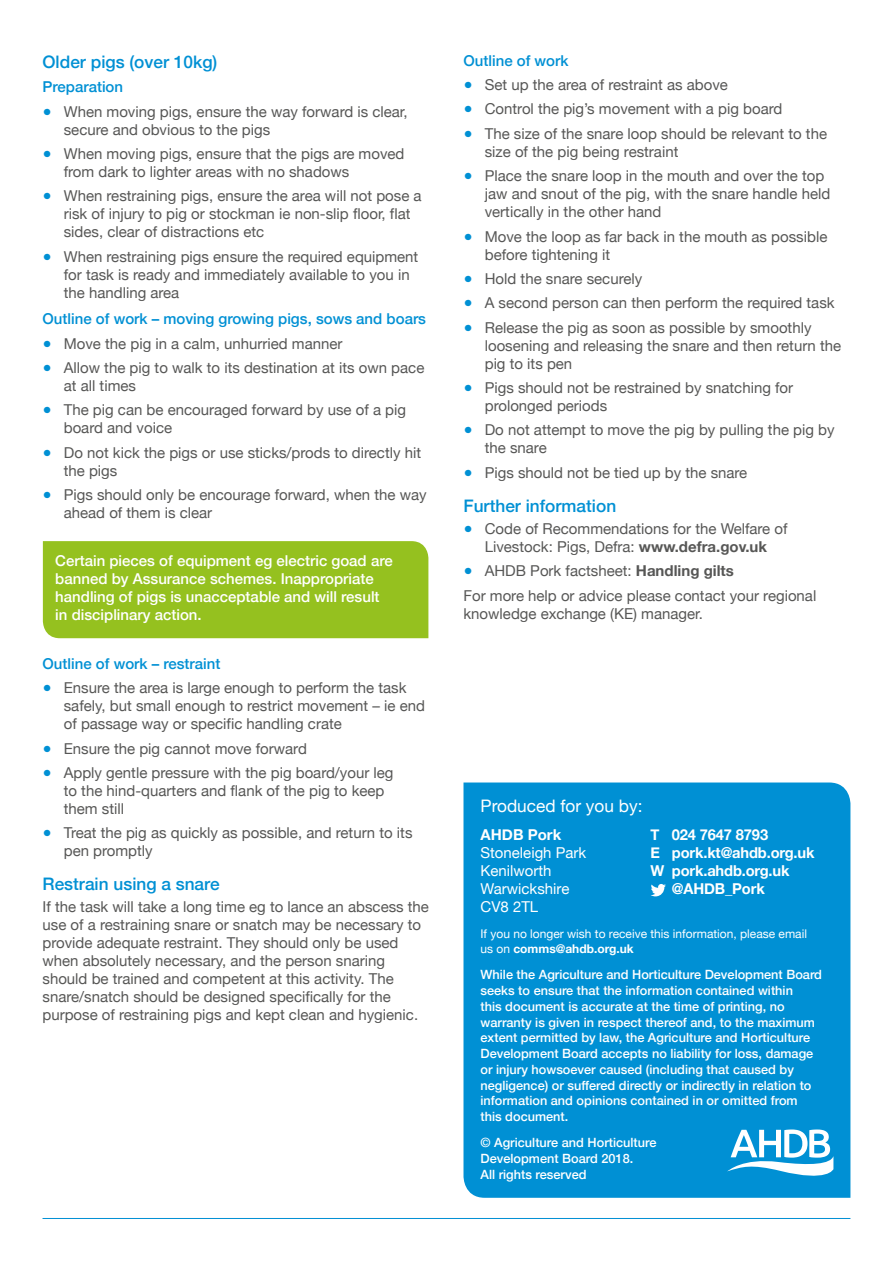
<style>
.page{position:relative;width:893px;height:1263px;background:#fff}
.page>*{position:absolute;margin:0;border:0;box-sizing:border-box;transform-origin:0 0}
.BLUE_SUB_HEADING_1{font:500 17.25px "Helvetica Neue";color:#0090d4}
.t1{font:17.25px "Helvetica Neue";color:#fff}
.MAIN_BODY{font:15px/18px "Helvetica Neue";color:#575756}
.MAIN_BODY-2{font:500 15px/18px "Helvetica Neue";color:#fff}
.BLUE_SUB_HEADING_2{font:500 15px "Helvetica Neue";color:#0090d4}
.t2{font:700 15px "Helvetica Neue";letter-spacing:-.01em;color:#fff}
.t3{font:15px "Helvetica Neue";color:#fff}
.DISCLAIMER{font:500 12.75px/15.8px "Helvetica Neue";color:#fff}
.t4{font:12px/15px "Helvetica Neue";color:#fff}
.s1{color:#0090d4}
.s2{font-weight:700}
</style>
<div class="page">
<hr style="left:43px;top:1218px;width:807px;height:1px;background:#0090d4">
<div style="left:463px;top:782px;width:387px;height:416px;background:#0090d4"></div>
<svg style="left:651px;top:884px;width:15px;height:12px"></svg>
<svg style="left:727px;top:1129px;width:106px;height:53px"></svg>
<div style="left:43px;top:541px;width:385px;height:97px;background:#95c11f"></div>
<p class="BLUE_SUB_HEADING_1" style="left:43px;top:48px;width:176px">Older pigs (over 10kg)</p>
<p class="BLUE_SUB_HEADING_2" style="left:43px;top:75px;width:82px">Preparation</p>
<p class="MAIN_BODY" style="left:64px;top:103px;width:345px;text-indent:-21px"><span class="s1">●</span> When moving pigs, ensure the way forward is clear, secure and obvious to the pigs</p>
<p class="MAIN_BODY" style="left:64px;top:146px;width:342px;text-indent:-21px"><span class="s1">●</span> When moving pigs, ensure that the pigs are moved from dark to lighter areas with no shadows</p>
<p class="MAIN_BODY" style="left:64px;top:188px;width:359px;text-indent:-21px"><span class="s1">●</span> When restraining pigs, ensure the area will not pose a risk of injury to pig or stockman ie non-slip floor, flat sides, clear of distractions etc</p>
<p class="MAIN_BODY" style="left:64px;top:248px;width:356px;text-indent:-21px"><span class="s1">●</span> When restraining pigs ensure the required equipment for task is ready and immediately available to you in the handling area</p>
<p class="BLUE_SUB_HEADING_2" style="left:43px;top:307px;width:385px">Outline of work – moving growing pigs, sows and boars</p>
<p class="MAIN_BODY" style="left:43px;top:335px;width:301px"><span class="s1">●</span> Move the pig in a calm, unhurried manner</p>
<p class="MAIN_BODY" style="left:64px;top:360px;width:362px;text-indent:-21px"><span class="s1">●</span> Allow the pig to walk to its destination at its own pace at all times</p>
<p class="MAIN_BODY" style="left:64px;top:402px;width:344px;text-indent:-21px"><span class="s1">●</span> The pig can be encouraged forward by use of a pig board and voice</p>
<p class="MAIN_BODY" style="left:64px;top:444px;width:359px;text-indent:-21px"><span class="s1">●</span> Do not kick the pigs or use sticks/prods to directly hit the pigs</p>
<p class="MAIN_BODY" style="left:64px;top:487px;width:364px;text-indent:-21px"><span class="s1">●</span> Pigs should only be encourage forward, when the way ahead of them is clear</p>
<p class="MAIN_BODY-2" style="left:55px;top:551px;width:339px">Certain pieces of equipment eg electric goad are banned by Assurance schemes. Inappropriate handling of pigs is unacceptable and will result in disciplinary action.</p>
<p class="BLUE_SUB_HEADING_2" style="left:43px;top:651px;width:179px">Outline of work – restraint</p>
<p class="MAIN_BODY" style="left:64px;top:680px;width:363px;text-indent:-21px"><span class="s1">●</span> Ensure the area is large enough to perform the task safely, but small enough to restrict movement – ie end of passage way or specific handling crate</p>
<p class="MAIN_BODY" style="left:43px;top:740px;width:266px"><span class="s1">●</span> Ensure the pig cannot move forward</p>
<p class="MAIN_BODY" style="left:64px;top:764px;width:331px;text-indent:-21px"><span class="s1">●</span> Apply gentle pressure with the pig board/your leg to the hind-quarters and flank of the pig to keep them still</p>
<p class="MAIN_BODY" style="left:64px;top:825px;width:350px;text-indent:-21px"><span class="s1">●</span> Treat the pig as quickly as possible, and return to its pen promptly</p>
<p class="BLUE_SUB_HEADING_1" style="left:43px;top:870px;width:179px">Restrain using a snare</p>
<p class="MAIN_BODY" style="left:43px;top:899px;width:388px">If the task will take a long time eg to lance an abscess the use of a restraining snare or snatch may be necessary to provide adequate restraint. They should only be used when absolutely necessary, and the person snaring should be trained and competent at this activity. The snare/snatch should be designed specifically for the purpose of restraining pigs and kept clean and hygienic.</p>
<p class="BLUE_SUB_HEADING_2" style="left:463px;top:48px;width:107px">Outline of work</p>
<p class="MAIN_BODY" style="left:463px;top:77px;width:266px"><span class="s1">●</span> Set up the area of restraint as above</p>
<p class="MAIN_BODY" style="left:463px;top:101px;width:320px"><span class="s1">●</span> Control the pig’s movement with a pig board</p>
<p class="MAIN_BODY" style="left:485px;top:125px;width:344px;text-indent:-21px"><span class="s1">●</span> The size of the snare loop should be relevant to the size of the pig being restraint</p>
<p class="MAIN_BODY" style="left:485px;top:168px;width:347px;text-indent:-21px"><span class="s1">●</span> Place the snare loop in the mouth and over the top jaw and snout of the pig, with the snare handle held vertically in the other hand</p>
<p class="MAIN_BODY" style="left:485px;top:228px;width:344px;text-indent:-21px"><span class="s1">●</span> Move the loop as far back in the mouth as possible before tightening it</p>
<p class="MAIN_BODY" style="left:463px;top:270px;width:180px"><span class="s1">●</span> Hold the snare securely</p>
<p class="MAIN_BODY" style="left:463px;top:295px;width:373px"><span class="s1">●</span> A second person can then perform the required task</p>
<p class="MAIN_BODY" style="left:485px;top:319px;width:358px;text-indent:-21px"><span class="s1">●</span> Release the pig as soon as possible by smoothly loosening and releasing the snare and then return the pig to its pen</p>
<p class="MAIN_BODY" style="left:485px;top:380px;width:310px;text-indent:-21px"><span class="s1">●</span> Pigs should not be restrained by snatching for prolonged periods</p>
<p class="MAIN_BODY" style="left:485px;top:422px;width:351px;text-indent:-21px"><span class="s1">●</span> Do not attempt to move the pig by pulling the pig by the snare</p>
<p class="MAIN_BODY" style="left:463px;top:464px;width:285px"><span class="s1">●</span> Pigs should not be tied up by the snare</p>
<p class="BLUE_SUB_HEADING_1" style="left:463px;top:491px;width:154px">Further information</p>
<p class="MAIN_BODY" style="left:463px;top:520px;width:326px;text-align:center"><span class="s1">●</span> Code of Recommendations for the Welfare of<br>Livestock: Pigs, Defra: <span class="s2">www.defra.gov.uk</span></p>
<p class="MAIN_BODY" style="left:463px;top:563px;width:272px"><span class="s1">●</span> AHDB Pork factsheet: <span class="s2">Handling gilts</span></p>
<p class="MAIN_BODY" style="left:463px;top:587px;width:354px">For more help or advice please contact your regional knowledge exchange (KE) manager.</p>
<p class="t1" style="left:480px;top:793px;width:163px">Produced for you by:</p>
<p class="t2" style="left:480px;top:823px;width:82px">AHDB Pork</p>
<p class="t2" style="left:651px;top:823px;width:119px">T 024 7647 8793</p>
<p class="t3" style="left:480px;top:842px;width:107px">Stoneleigh Park</p>
<p class="t2" style="left:651px;top:841px;width:165px">E pork.kt@ahdb.org.uk</p>
<p class="t3" style="left:480px;top:860px;width:73px">Kenilworth</p>
<p class="t2" style="left:651px;top:859px;width:140px">W pork.ahdb.org.uk</p>
<p class="t3" style="left:480px;top:878px;width:90px">Warwickshire</p>
<p class="t2" style="left:672px;top:877px;width:94px">@AHDB_Pork</p>
<p class="t3" style="left:480px;top:896px;width:59px">CV8 2TL</p>
<p class="t4" style="left:480px;top:927px;width:328px">If you no longer wish to receive this information, please email us on <span class="s2">comms@ahdb.org.uk</span></p>
<p class="DISCLAIMER" style="left:480px;top:966px;width:343px">While the Agriculture and Horticulture Development Board seeks to ensure that the information contained within<br>this document is accurate at the time of printing, no warranty is given in respect thereof and, to the maximum extent permitted by law, the Agriculture and Horticulture Development Board accepts no liability for loss, damage or injury howsoever caused (including that caused by negligence) or suffered directly or indirectly in relation to information and opinions contained in or omitted from this document.</p>
<p class="DISCLAIMER" style="left:480px;top:1134px;width:178px">© Agriculture and Horticulture<br>Development Board 2018.<br>All rights reserved</p>
</div>
